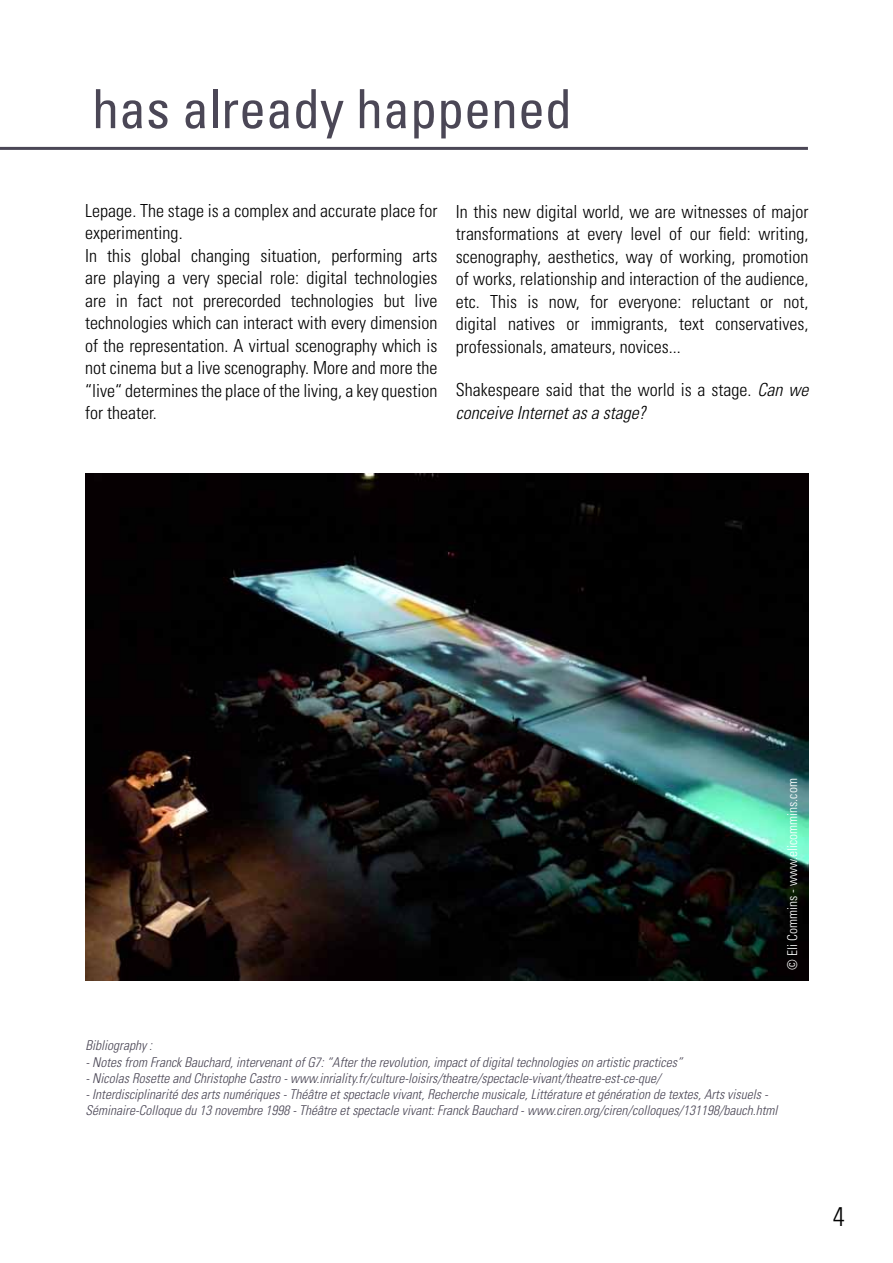
<style>
.page{position:relative;width:893px;height:1263px;background:#fff}
.page>*{position:absolute;margin:0;border:0;box-sizing:border-box;transform-origin:0 0}
.t1{font:condensed 54px "Univers";color:#4b4756}
.t2{font:300 condensed 27px "Univers";color:#000}
.t3{font:300 condensed 18px/22.5px "Univers";color:#000}
.t4{font:italic 300 condensed 13.5px/16.2px "Univers";color:#4b4756}
.t5{font:300 condensed 13.5px "Univers";color:#fff}
.s1{font-style:italic}
</style>
<div class="page">
<hr style="left:0;top:147px;width:808px;height:3px;background:#4b4756">
<img style="left:86px;top:474px;width:722px;height:506px">
<h1 class="t1" style="left:92px;top:75px;width:481px">has already happened</h1>
<p class="t3" style="left:85px;top:199px;width:354px">Lepage. The stage is a complex and accurate place for experimenting.<br>In this global changing situation, performing arts are playing a very special role: digital technologies are in fact not prerecorded technologies but live technologies which can interact with every dimension of the representation. A virtual scenography which is not cinema but a live scenography. More and more the “live“ determines the place of the living, a key question for theater.</p>
<p class="t3" style="left:456px;top:200px;width:354px;text-align:justify">In this new digital world, we are witnesses of major transformations at every level of our field: writing, scenography, aesthetics, way of working, promotion of works, relationship and interaction of the audience, etc. This is now, for everyone: reluctant or not, digital natives or immigrants, text conservatives, professionals, amateurs, novices...</p>
<p class="t3" style="left:456px;top:379px;width:354px">Shakespeare said that the world is a stage. <span class="s1">Can we conceive Internet as a stage?</span></p>
<p class="t5" style="left:784px;top:970px;width:193px;rotate:-90deg">© Eli Commins - www.elicommins.com</p>
<p class="t4" style="left:86px;top:1037px;width:68px">Bibliography :</p>
<p class="t4" style="left:86px;top:1054px;width:598px">- Notes from Franck Bauchard, intervenant of G7: “After the revolution, impact of digital technologies on artistic practices”</p>
<p class="t4" style="left:86px;top:1070px;width:577px">- Nicolas Rosette and Christophe Castro - www.inriality.fr/culture-loisirs/theatre/spectacle-vivant/theatre-est-ce-que/</p>
<p class="t4" style="left:86px;top:1086px;width:693px">- Interdisciplinarité des arts numériques - Théâtre et spectacle vivant, Recherche musicale, Littérature et génération de textes, Arts visuels -<br>Séminaire-Colloque du 13 novembre 1998 - Théâtre et spectacle vivant: Franck Bauchard - www.ciren.org/ciren/colloques/131198/bauch.html</p>
<h2 class="t2" style="left:833px;top:1200px;width:13px">4</h2>
</div>
